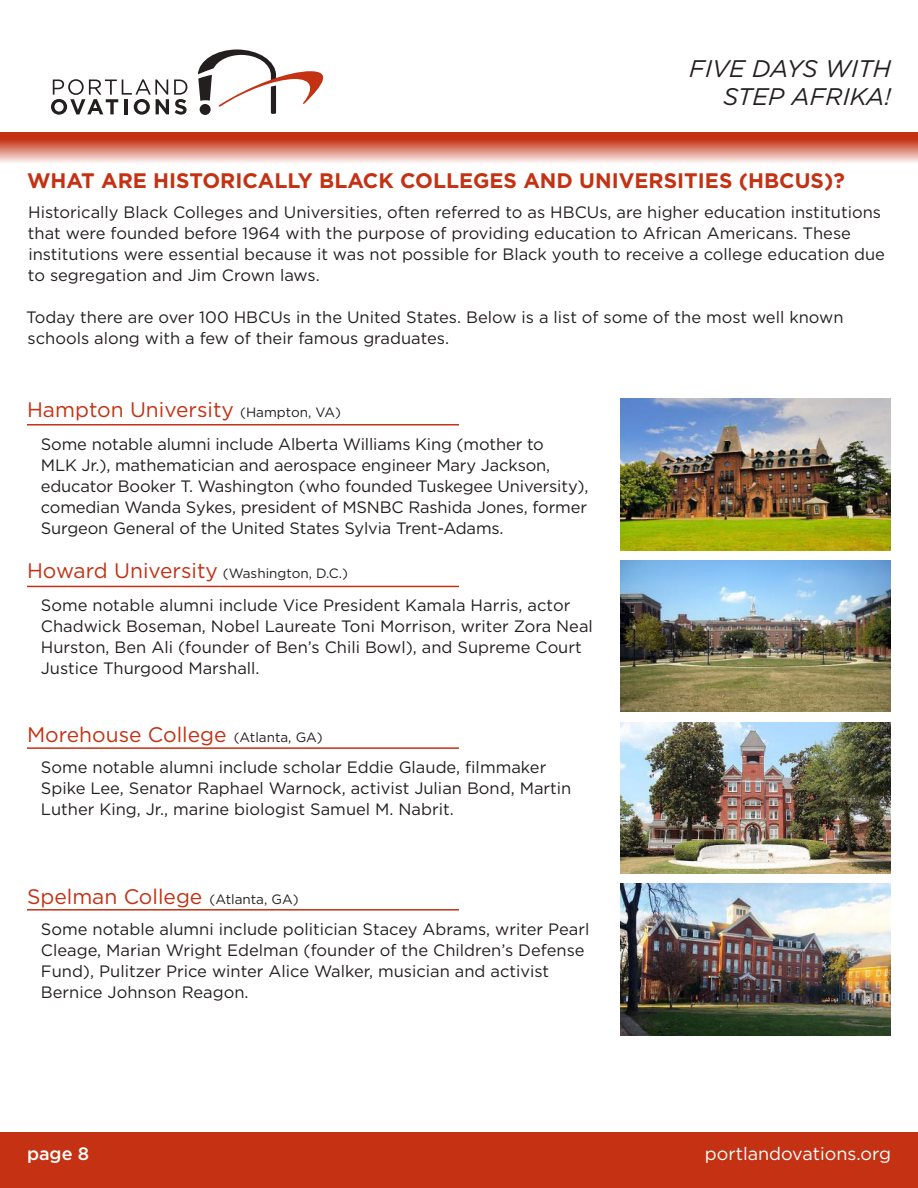
<style>
.page{position:relative;width:918px;height:1188px;background:#fff}
.page>*{position:absolute;margin:0;border:0;box-sizing:border-box;transform-origin:0 0}
.t1{font:italic 24px/28.8px "Gotham";color:#241f1f;text-align:right}
.t2{font:21px "Gotham";color:#c43113}
.t3{font:700 21px "Gotham";color:#c43113}
.t4{font:18px "Gotham";color:#fff}
.t5{font:500 18px "Gotham";color:#fff}
.t6{font:16.5px/21px "Gotham";color:#241f1f}
.t7{font:13.5px "Gotham";color:#241f1f}
.s1{font-size:13.5px;color:#241f1f}
.s2{font-size:21px;color:#c43113}
</style>
<div class="page">
<div style="left:0;top:1132px;width:918px;height:56px;background:#c43113"></div>
<svg style="left:198px;top:50px;width:125px;height:64px"></svg>
<svg style="left:51px;top:79px;width:136px;height:36px"></svg>
<div style="left:0;top:133px;width:918px;height:6px;background:#c43113"></div>
<div style="left:0;top:139px;width:918px;height:24px;background:linear-gradient(to bottom,#c33012,#f9ebe8)"></div>
<hr style="left:27px;top:424px;width:432px;height:2px;background:#c43113">
<hr style="left:27px;top:586px;width:432px;height:1px;background:#c43113">
<hr style="left:27px;top:747px;width:432px;height:2px;background:#c43113">
<hr style="left:27px;top:909px;width:432px;height:2px;background:#c43113">
<img style="left:621px;top:399px;width:270px;height:151px">
<img style="left:621px;top:561px;width:270px;height:151px">
<img style="left:621px;top:722px;width:270px;height:152px">
<img style="left:621px;top:884px;width:270px;height:151px">
<h1 class="t1" style="left:689px;top:54px;width:203px">FIVE DAYS WITH<br>STEP AFRIKA!</h1>
<p class="t3" style="left:27px;top:169px;width:819px">WHAT ARE HISTORICALLY BLACK COLLEGES AND UNIVERSITIES (HBCUS)?</p>
<p class="t6" style="left:28px;top:201px;width:859px">Historically Black Colleges and Universities, often referred to as HBCUs, are higher education institutions that were founded before 1964 with the purpose of providing education to African Americans. These institutions were essential because it was not possible for Black youth to receive a college education due to segregation and Jim Crown laws.</p>
<p class="t6" style="left:26px;top:306px;width:819px">Today there are over 100 HBCUs in the United States. Below is a list of some of the most well known schools along with a few of their famous graduates.</p>
<p class="t2" style="left:27px;top:397px;width:315px">Hampton University <span class="s1">(Hampton, VA)</span></p>
<p class="t6" style="left:41px;top:433px;width:549px">Some notable alumni include Alberta Williams King (mother to<br>MLK Jr.), mathematician and aerospace engineer Mary Jackson, educator Booker T. Washington (who founded Tuskegee University), comedian Wanda Sykes, president of MSNBC Rashida Jones, former Surgeon General of the United States Sylvia Trent-Adams.</p>
<p class="t7" style="left:27px;top:566px;width:323px"><span class="s2">Howard University</span> (Washington, D.C.)</p>
<p class="t6" style="left:41px;top:595px;width:554px">Some notable alumni include Vice President Kamala Harris, actor Chadwick Boseman, Nobel Laureate Toni Morrison, writer Zora Neal Hurston, Ben Ali (founder of Ben’s Chili Bowl), and Supreme Court Justice Thurgood Marshall.</p>
<p class="t2" style="left:27px;top:723px;width:297px">Morehouse College <span class="s1">(Atlanta, GA)</span></p>
<p class="t6" style="left:41px;top:757px;width:532px">Some notable alumni include scholar Eddie Glaude, filmmaker<br>Spike Lee, Senator Raphael Warnock, activist Julian Bond, Martin<br>Luther King, Jr., marine biologist Samuel M. Nabrit.</p>
<p class="t2" style="left:27px;top:885px;width:273px">Spelman College <span class="s1">(Atlanta, GA)</span></p>
<p class="t6" style="left:41px;top:918px;width:550px">Some notable alumni include politician Stacey Abrams, writer Pearl Cleage, Marian Wright Edelman (founder of the Children’s Defense Fund), Pulitzer Price winter Alice Walker, musician and activist Bernice Johnson Reagon.</p>
<p class="t5" style="left:27px;top:1143px;width:64px">page 8</p>
<p class="t4" style="left:705px;top:1144px;width:188px">portlandovations.org</p>
</div>
